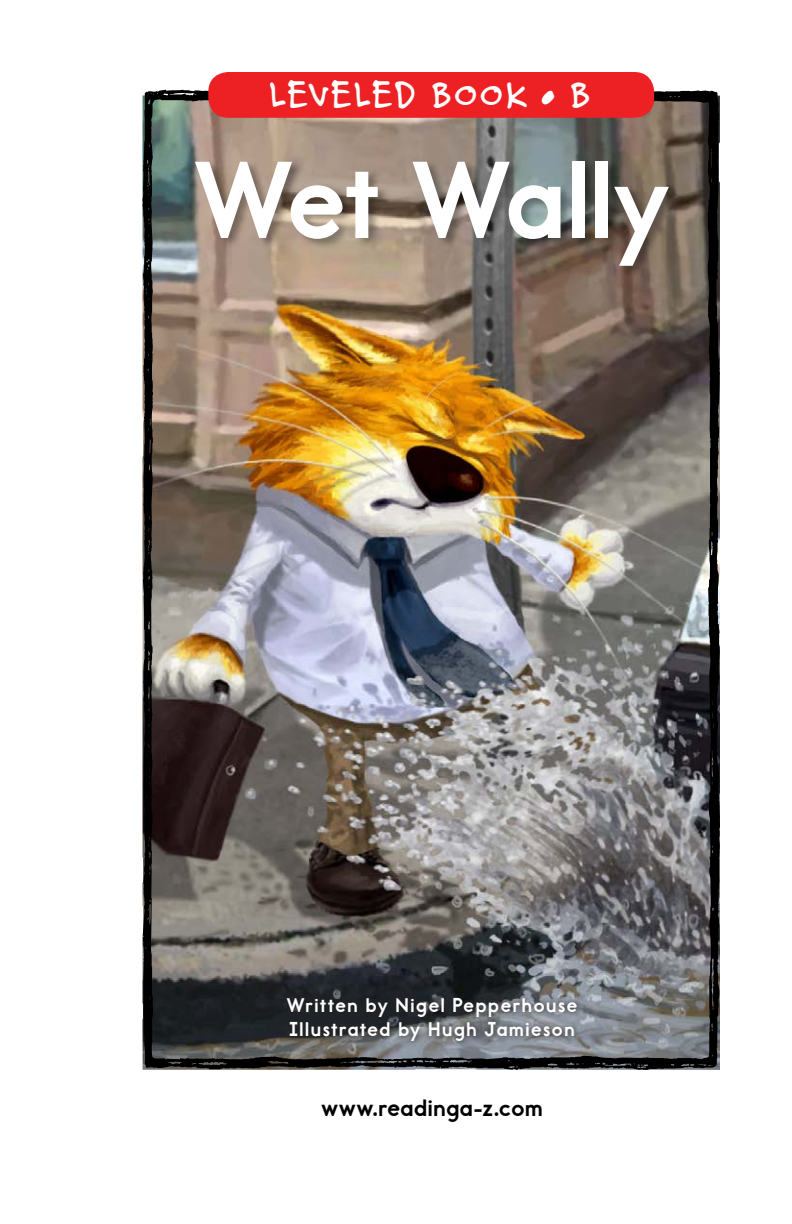
<style>
.page{position:relative;width:792px;height:1224px;background:#fff}
.page>*{position:absolute;margin:0;border:0;box-sizing:border-box;transform-origin:0 0}
.t1{font:110px "Report School Hv";letter-spacing:.01em;color:#fff}
.t2{font:700 38px "Felt Tip Roman";letter-spacing:.05em;color:#fff}
.t3{font:24px "Report School Hv";letter-spacing:.03em;color:#000}
.t4{font:20px/24px "Report School Hv";letter-spacing:.08em;color:#fff}
</style>
<div class="page">
<img style="left:143px;top:89px;width:577px;height:981px">
<div style="left:208px;top:72px;width:446px;height:46px;background:#ed2124;border-radius:20px"></div>
<svg style="left:281px;top:992px;width:302px;height:55px;background:#4f5257"></svg>
<div style="left:195px;top:159px;width:486px;height:118px;background:#000;opacity:.34"></div>
<h2 class="t2" style="left:270px;top:70px;width:323px">LEVELED BOOK • B</h2>
<h1 class="t1" style="left:195px;top:134px;width:476px">Wet Wally</h1>
<p class="t4" style="left:287px;top:993px;width:292px">Written by Nigel Pepperhouse<br>Illustrated by Hugh Jamieson</p>
<p class="t3" style="left:322px;top:1093px;width:222px">www.readinga-z.com</p>
</div>
